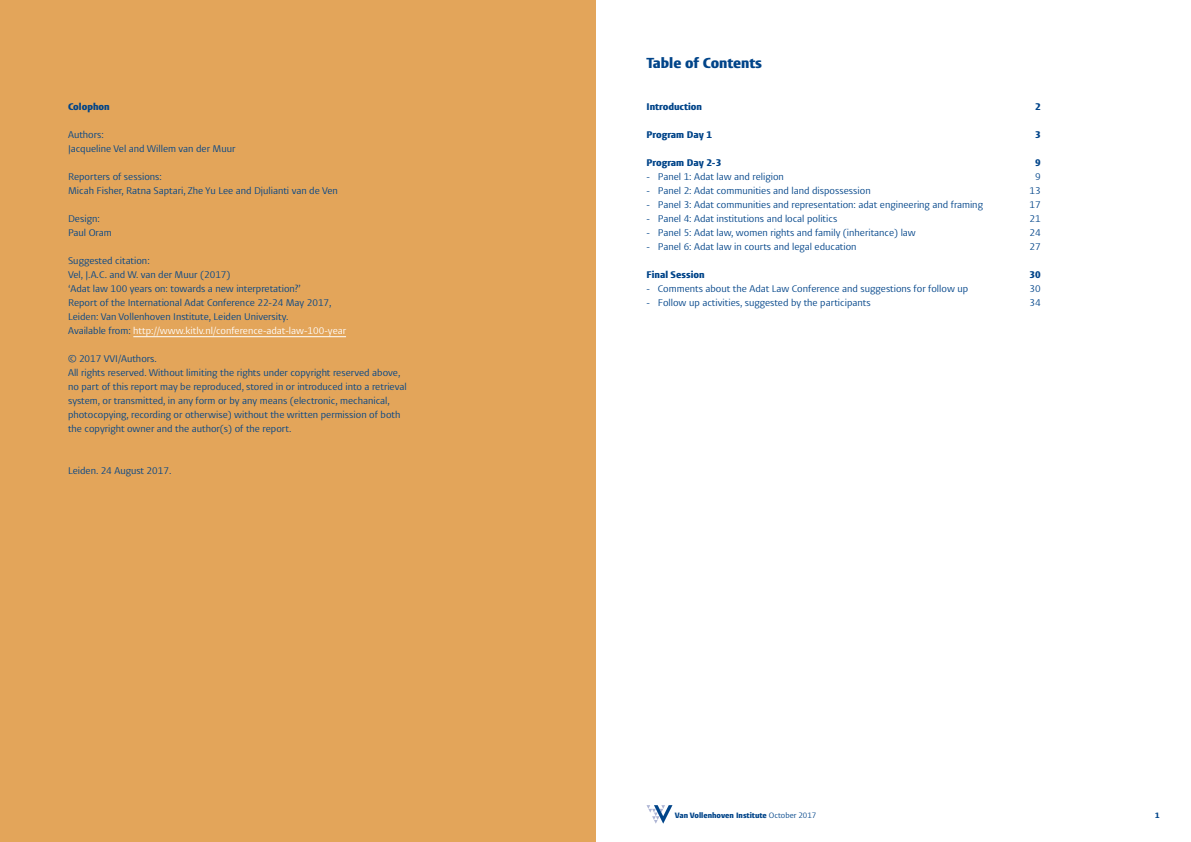
<style>
.page{position:relative;width:1191px;height:842px;background:#fff}
.page>*{position:absolute;margin:0;border:0;box-sizing:border-box;transform-origin:0 0}
.Main_headings{font:900 15px "Vestula";letter-spacing:-.005em;color:#004489}
.t1{font:10px/14px "Vestula";color:#004489}
.t2{font:900 10px "Vestula";color:#004489}
.notes{font:900 8px "Vestula";color:#004489}
.s1{color:#fff}
.s2{font-weight:400}
</style>
<div class="page">
<svg style="left:646px;top:805px;width:26px;height:19px"></svg>
<div style="left:0;top:0;width:595px;height:842px;background:#e3a55a"></div>
<hr style="left:133px;top:336px;width:213px;height:1px;background:#fff">
<p class="t2" style="left:68px;top:100px;width:43px">Colophon</p>
<p class="t1" style="left:68px;top:128px;width:37px">Authors:</p>
<p class="t1" style="left:68px;top:142px;width:169px">Jacqueline Vel and Willem van der Muur</p>
<p class="t1" style="left:68px;top:170px;width:95px">Reporters of sessions:</p>
<p class="t1" style="left:68px;top:184px;width:271px">Micah Fisher, Ratna Saptari, Zhe Yu Lee and Djulianti van de Ven</p>
<p class="t1" style="left:68px;top:212px;width:33px">Design:</p>
<p class="t1" style="left:68px;top:226px;width:45px">Paul Oram</p>
<p class="t1" style="left:68px;top:254px;width:83px">Suggested citation:</p>
<p class="t1" style="left:68px;top:268px;width:279px">Vel, J.A.C. and W. van der Muur (2017)<br>‘Adat law 100 years on: towards a new interpretation?’<br>Report of the International Adat Conference 22-24 May 2017, Leiden: Van Vollenhoven Institute, Leiden University.<br>Available from: <span class="s1">http://www.kitlv.nl/conference-adat-law-100-year</span></p>
<p class="t1" style="left:68px;top:352px;width:90px">© 2017 VVI/Authors.</p>
<p class="t1" style="left:68px;top:366px;width:340px">All rights reserved. Without limiting the rights under copyright reserved above, no part of this report may be reproduced, stored in or introduced into a retrieval system, or transmitted, in any form or by any means (electronic, mechanical, photocopying, recording or otherwise) without the written permission of both the copyright owner and the author(s) of the report.</p>
<p class="t1" style="left:68px;top:464px;width:105px">Leiden. 24 August 2017.</p>
<p class="Main_headings" style="left:646px;top:54px;width:117px">Table of Contents</p>
<p class="t2" style="left:646px;top:100px;width:57px">Introduction</p>
<p class="t2" style="left:1035px;top:100px;width:7px">2</p>
<p class="t2" style="left:646px;top:128px;width:67px">Program Day 1</p>
<p class="t2" style="left:1035px;top:128px;width:7px">3</p>
<p class="t2" style="left:646px;top:156px;width:76px">Program Day 2-3</p>
<p class="t2" style="left:1035px;top:156px;width:7px">9</p>
<p class="t1" style="left:646px;top:170px;width:139px">- Panel 1: Adat law and religion</p>
<p class="t1" style="left:1035px;top:170px;width:7px">9</p>
<p class="t1" style="left:646px;top:184px;width:226px">- Panel 2: Adat communities and land dispossession</p>
<p class="t1" style="left:1029px;top:184px;width:13px">13</p>
<p class="t1" style="left:646px;top:198px;width:338px">- Panel 3: Adat communities and representation: adat engineering and framing</p>
<p class="t1" style="left:1029px;top:198px;width:13px">17</p>
<p class="t1" style="left:646px;top:212px;width:192px">- Panel 4: Adat institutions and local politics</p>
<p class="t1" style="left:1029px;top:212px;width:13px">21</p>
<p class="t1" style="left:646px;top:226px;width:271px">- Panel 5: Adat law, women rights and family (inheritance) law</p>
<p class="t1" style="left:1029px;top:226px;width:13px">24</p>
<p class="t1" style="left:646px;top:240px;width:212px">- Panel 6: Adat law in courts and legal education</p>
<p class="t1" style="left:1029px;top:240px;width:13px">27</p>
<p class="t2" style="left:646px;top:268px;width:60px">Final Session</p>
<p class="t2" style="left:1029px;top:268px;width:13px">30</p>
<p class="t1" style="left:646px;top:282px;width:323px">- Comments about the Adat Law Conference and suggestions for follow up</p>
<p class="t1" style="left:1029px;top:282px;width:13px">30</p>
<p class="t1" style="left:646px;top:296px;width:226px">- Follow up activities, suggested by the participants</p>
<p class="t1" style="left:1029px;top:296px;width:13px">34</p>
<p class="notes" style="left:675px;top:810px;width:143px">Van Vollenhoven Institute <span class="s2">October 2017</span></p>
<p class="notes" style="left:1155px;top:810px;width:6px">1</p>
</div>
